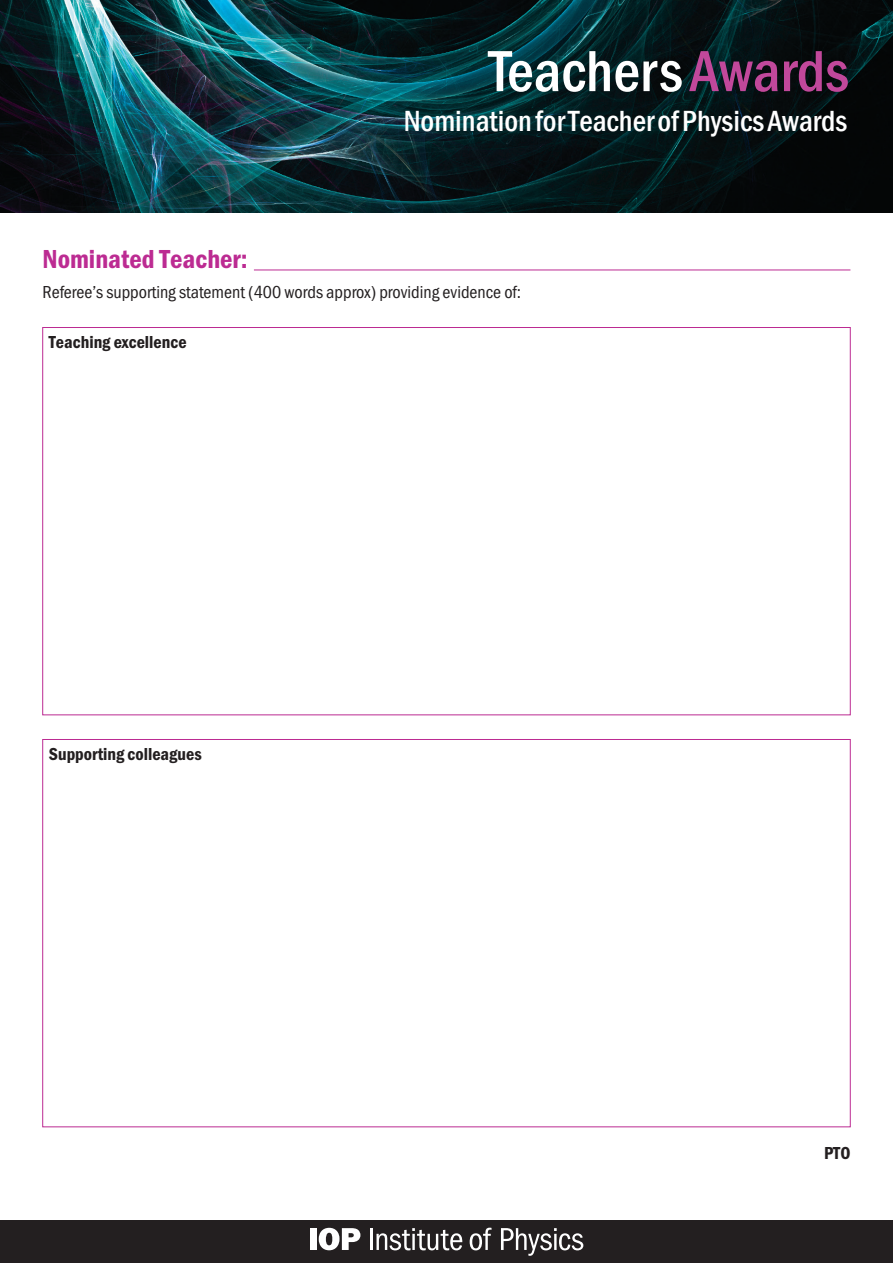
<style>
.page{position:relative;width:893px;height:1263px;background:#fff}
.page>*{position:absolute;margin:0;border:0;box-sizing:border-box;transform-origin:0 0}
.t1{font:500 condensed 60px "Franklin Gothic";color:#fff}
.t2{font:500 condensed 30px "Franklin Gothic";color:#fff}
.t3{font:600 27px "Franklin Got Cd Io P";color:#bc2b92}
.t4{font:18px "Franklin Got Cd Io P";color:#231f20}
.t5{font:600 18px "Franklin Got Cd Io P";color:#231f20}
.s1{color:#c1489b}
</style>
<div class="page">
<div style="left:0;top:1220px;width:893px;height:43px;background:#231f20"></div>
<div style="left:310px;top:1228px;width:6px;height:22px;background:#fff"></div>
<svg style="left:319px;top:1228px;width:41px;height:22px"></svg>
<hr style="left:370px;top:1228px;width:3px;height:22px;background:#fff">
<svg style="left:376px;top:1228px;width:86px;height:22px"></svg>
<svg style="left:470px;top:1228px;width:21px;height:22px"></svg>
<svg style="left:501px;top:1228px;width:82px;height:28px"></svg>
<img style="left:0;top:0;width:893px;height:213px">
<hr style="left:254px;top:270px;width:596px;height:1px;background:#bc2b92">
<h1 class="t1" style="left:489px;top:32px;width:362px">Teachers<span class="s1">Awards</span></h1>
<h2 class="t2" style="left:404px;top:101px;width:445px">Nomination for Teacher of Physics Awards</h2>
<h3 class="t3" style="left:43px;top:243px;width:207px">Nominated Teacher:</h3>
<p class="t4" style="left:43px;top:282px;width:480px">Referee’s supporting statement (400 words approx) providing evidence of:</p>
<p class="t5" style="left:49px;top:332px;width:139px">Teaching excellence</p>
<p class="t5" style="left:49px;top:744px;width:154px">Supporting colleagues</p>
<p class="t5" style="left:824px;top:1142px;width:28px">PTO</p>
</div>
